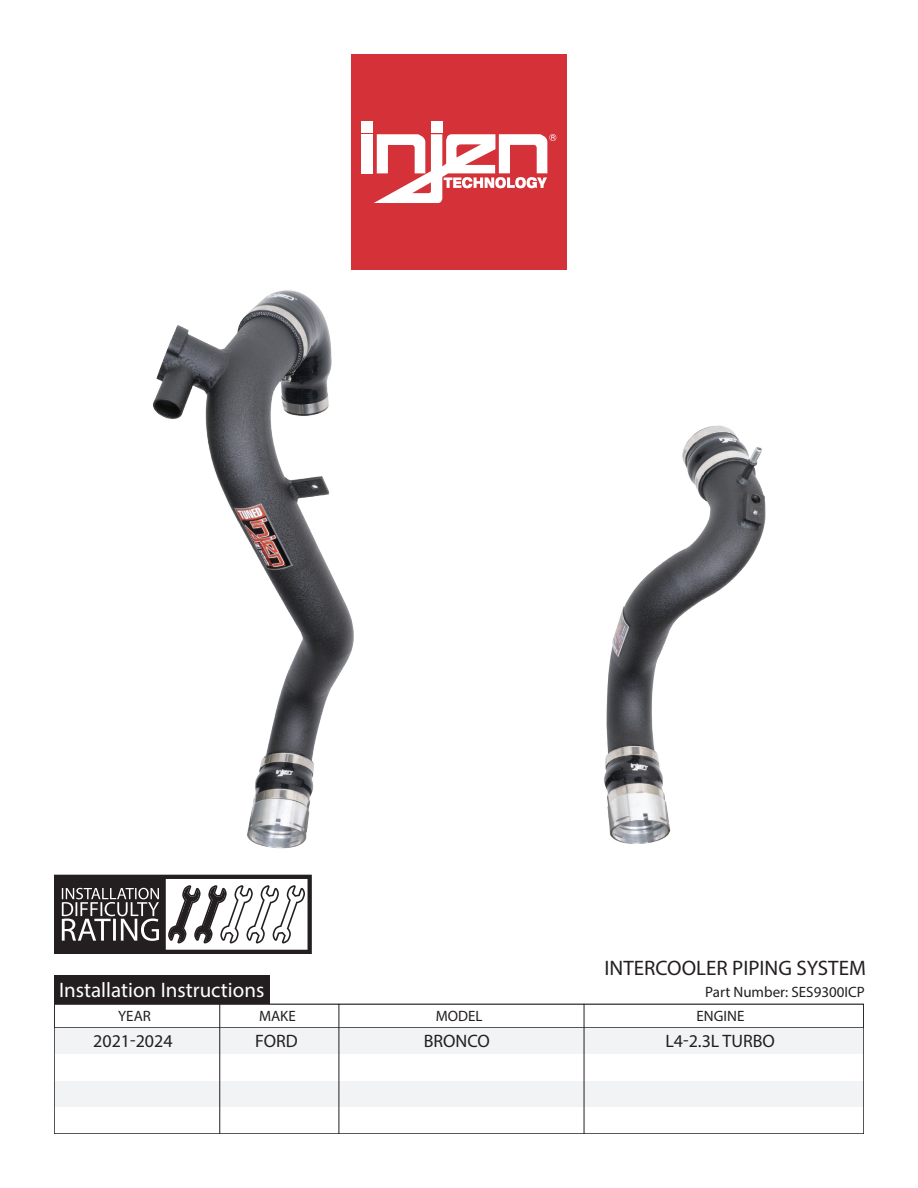
<style>
.page{position:relative;width:918px;height:1188px;background:#fff}
.page>*{position:absolute;margin:0;border:0;box-sizing:border-box;transform-origin:0 0}
.t1{font:21px "Myriad Pro";color:#fff}
.t2{font:21px "Myriad Pro";color:#231f20}
.t3{font:18px "Myriad Pro";color:#231f20}
.t4{font:15px "Myriad Pro";color:#231f20}
</style>
<div class="page">
<div style="left:351px;top:54px;width:216px;height:216px;background:#d43238"></div>
<div style="left:362px;top:121px;width:11px;height:11px;background:#fff"></div>
<div style="left:431px;top:121px;width:11px;height:11px;background:#fff"></div>
<div style="left:362px;top:134px;width:11px;height:39px;background:#fff"></div>
<svg style="left:374px;top:134px;width:182px;height:69px"></svg>
<div style="left:54px;top:975px;width:216px;height:29px;background:#231f20"></div>
<svg style="left:54px;top:1028px;width:810px;height:106px;fill:#f2f3f4"></svg>
<svg style="left:54px;top:1004px;width:810px;height:24px"></svg>
<svg style="left:54px;top:875px;width:258px;height:79px"></svg>
<img style="left:96px;top:290px;width:670px;height:641px">
<h1 class="t2" style="left:605px;top:955px;width:263px">INTERCOOLER PIPING SYSTEM</h1>
<h1 class="t1" style="left:59px;top:977px;width:207px">Installation Instructions</h1>
<p class="t4" style="left:705px;top:983px;width:161px">Part Number: SES9300ICP</p>
<p class="t4" style="left:118px;top:1007px;width:34px">YEAR</p>
<p class="t4" style="left:259px;top:1007px;width:38px">MAKE</p>
<p class="t4" style="left:436px;top:1007px;width:48px">MODEL</p>
<p class="t4" style="left:697px;top:1007px;width:49px">ENGINE</p>
<p class="t3" style="left:93px;top:1030px;width:81px">2021-2024</p>
<p class="t3" style="left:255px;top:1030px;width:44px">FORD</p>
<p class="t3" style="left:424px;top:1030px;width:68px">BRONCO</p>
<p class="t3" style="left:665px;top:1030px;width:111px">L4-2.3L TURBO</p>
</div>
